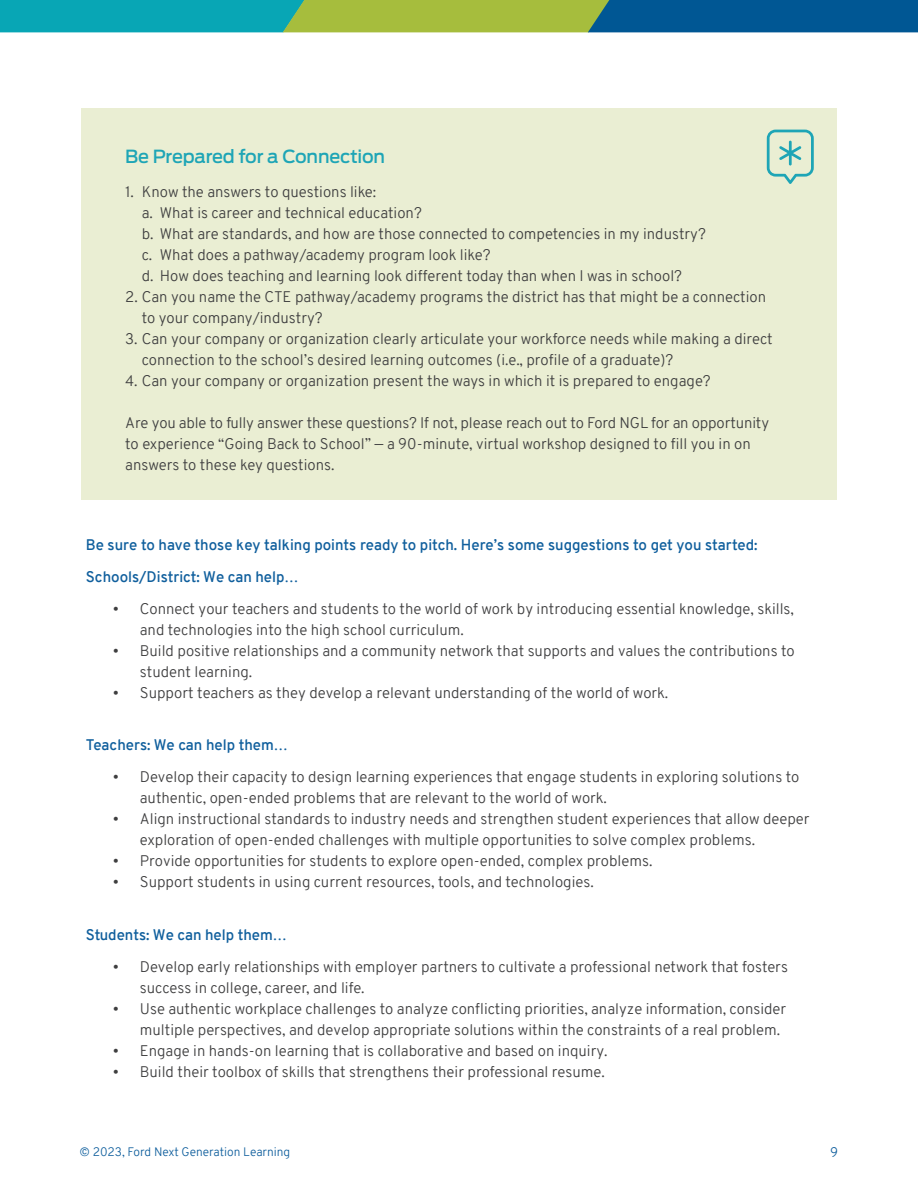
<style>
.page{position:relative;width:918px;height:1188px;background:#fff}
.page>*{position:absolute;margin:0;border:0;box-sizing:border-box;transform-origin:0 0}
.HEADER_II{font:500 18px "Antenna";letter-spacing:-.01em;color:#1ea5b6}
.BODY_1{font:300 15px/21px "Overpass";color:#3e3e3f}
.BODY_1-2{font:600 15px "Overpass";color:#105f9d}
.t1{font:300 13.5px "Overpass";color:#105f9d}
.t2{font:300 12px "Overpass";color:#105f9d}
</style>
<div class="page">
<svg style="left:0;top:0;width:918px;height:32px;background:#399281"></svg>
<div style="left:81px;top:108px;width:756px;height:392px;background:#eaeed3"></div>
<svg style="left:767px;top:130px;width:47px;height:54px"></svg>
<p class="HEADER_II" style="left:125px;top:146px;width:261px">Be Prepared for a Connection</p>
<p class="BODY_1" style="left:125px;top:182px;width:253px">1. Know the answers to questions like:</p>
<p class="BODY_1" style="left:142px;top:203px;width:282px">a. What is career and technical education?</p>
<p class="BODY_1" style="left:142px;top:224px;width:566px">b. What are standards, and how are those connected to competencies in my industry?</p>
<p class="BODY_1" style="left:142px;top:245px;width:350px">c. What does a pathway/academy program look like?</p>
<p class="BODY_1" style="left:142px;top:266px;width:542px">d. How does teaching and learning look different today than when I was in school?</p>
<p class="BODY_1" style="left:142px;top:287px;width:626px;text-indent:-16px">2. Can you name the CTE pathway/academy programs the district has that might be a connection to your company/industry?</p>
<p class="BODY_1" style="left:142px;top:329px;width:633px;text-indent:-16px">3. Can your company or organization clearly articulate your workforce needs while making a direct connection to the school’s desired learning outcomes (i.e., profile of a graduate)?</p>
<p class="BODY_1" style="left:125px;top:371px;width:587px">4. Can your company or organization present the ways in which it is prepared to engage?</p>
<p class="BODY_1" style="left:125px;top:413px;width:645px">Are you able to fully answer these questions? If not, please reach out to Ford NGL for an opportunity to experience “Going Back to School” — a 90-minute, virtual workshop designed to fill you in on answers to these key questions.</p>
<p class="BODY_1-2" style="left:86px;top:534px;width:673px">Be sure to have those key talking points ready to pitch. Here’s some suggestions to get you started:</p>
<p class="BODY_1-2" style="left:86px;top:566px;width:214px">Schools/District: We can help…</p>
<p class="BODY_1" style="left:140px;top:598px;width:656px;text-indent:-27px">• Connect your teachers and students to the world of work by introducing essential knowledge, skills, and technologies into the high school curriculum.</p>
<p class="BODY_1" style="left:140px;top:640px;width:656px;text-indent:-27px">• Build positive relationships and a community network that supports and values the contributions to student learning.</p>
<p class="BODY_1" style="left:113px;top:682px;width:557px">• Support teachers as they develop a relevant understanding of the world of work.</p>
<p class="BODY_1-2" style="left:86px;top:735px;width:203px">Teachers: We can help them…</p>
<p class="BODY_1" style="left:140px;top:767px;width:661px;text-indent:-27px">• Develop their capacity to design learning experiences that engage students in exploring solutions to authentic, open-ended problems that are relevant to the world of work.</p>
<p class="BODY_1" style="left:140px;top:809px;width:671px;text-indent:-27px">• Align instructional standards to industry needs and strengthen student experiences that allow deeper exploration of open-ended challenges with multiple opportunities to solve complex problems.</p>
<p class="BODY_1" style="left:113px;top:851px;width:541px">• Provide opportunities for students to explore open-ended, complex problems.</p>
<p class="BODY_1" style="left:113px;top:872px;width:482px">• Support students in using current resources, tools, and technologies.</p>
<p class="BODY_1-2" style="left:86px;top:924px;width:203px">Students: We can help them…</p>
<p class="BODY_1" style="left:140px;top:956px;width:650px;text-indent:-27px">• Develop early relationships with employer partners to cultivate a professional network that fosters success in college, career, and life.</p>
<p class="BODY_1" style="left:140px;top:998px;width:648px;text-indent:-27px">• Use authentic workplace challenges to analyze conflicting priorities, analyze information, consider multiple perspectives, and develop appropriate solutions within the constraints of a real problem.</p>
<p class="BODY_1" style="left:113px;top:1040px;width:496px">• Engage in hands-on learning that is collaborative and based on inquiry.</p>
<p class="BODY_1" style="left:113px;top:1061px;width:493px">• Build their toolbox of skills that strengthens their professional resume.</p>
<p class="t2" style="left:80px;top:1143px;width:212px">© 2023, Ford Next Generation Learning</p>
<p class="t1" style="left:830px;top:1143px;width:10px">9</p>
</div>
